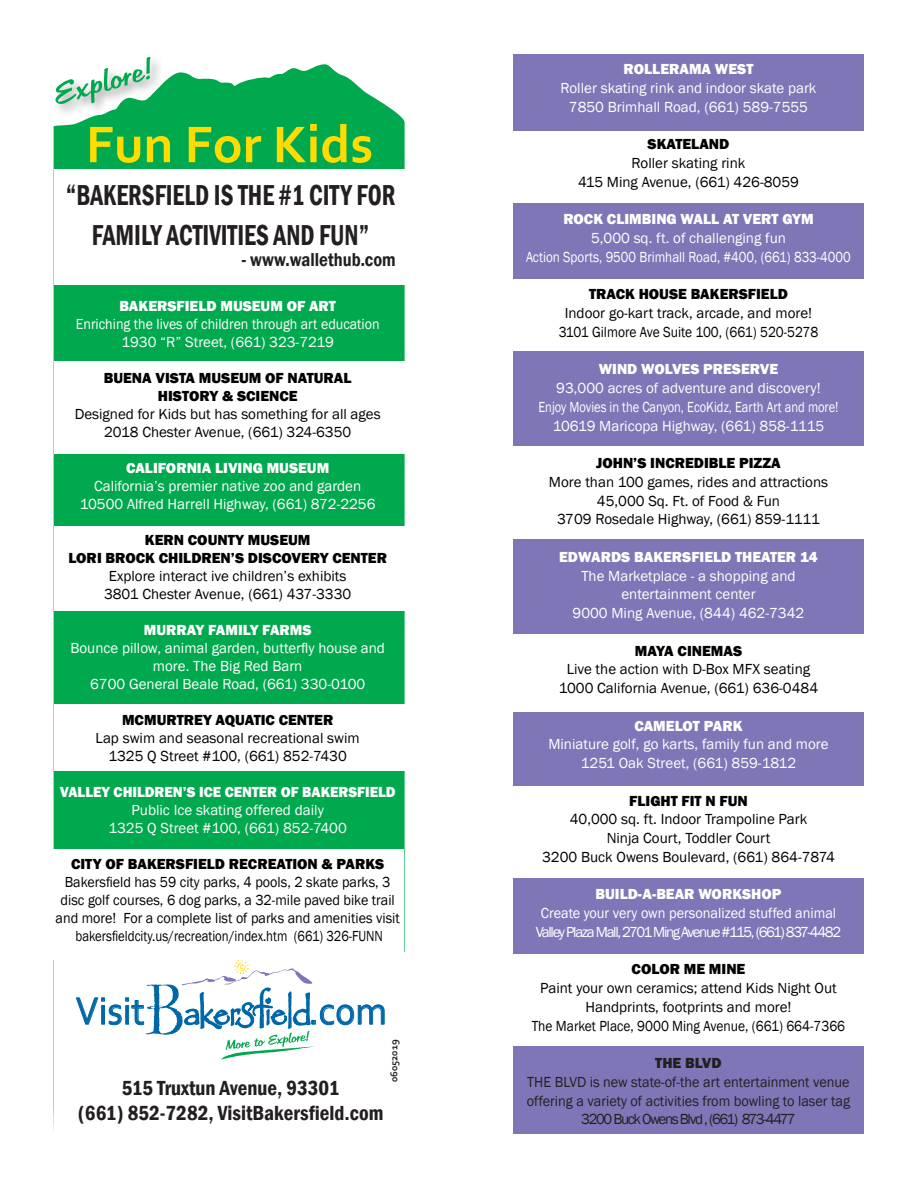
<style>
.page{position:relative;width:918px;height:1188px;background:#fff}
.page>*{position:absolute;margin:0;border:0;box-sizing:border-box;transform-origin:0 0}
.t1{font:700 54px "Corbel";color:#ffdc01}
.t2{font:40.2px "Corbel";color:#0068a9;scale:.94 1}
.t3{font:600 condensed 29.7px "Franklin Gothic";color:#231f20;scale:.84 1}
.t4{font:600 condensed 21px "Franklin Gothic";color:#231f20}
.t5{font:600 19.2px "Franklin Gothic";color:#231f20;scale:.86 1}
.t6{font:15px "Franklin Gothic";color:#000}
.t7{font:15px/18px "Franklin Gothic";color:#fff;text-align:center}
.t8{font:800 15px/18px "Franklin Gothic";color:#000;text-align:center}
.t9{font:800 15px "Franklin Gothic";color:#fff}
.t10{font:15px/18px "Franklin Gothic";color:#000;text-align:center;scale:.94 1}
.t11{font:15px/18.8px "Franklin Gothic";color:#231f20;text-align:center;scale:.95 1}
.t12{font:15px "Franklin Gothic";color:#000;scale:.9 1}
.t13{font:800 15px/18px "Franklin Gothic";color:#fff;text-align:center;scale:.96 1}
.t14{font:15px "Franklin Gothic";color:#000;scale:.85 1}
.t15{font:15px "Franklin Gothic";color:#fff;scale:.87 1}
.t16{font:15px "Franklin Gothic";letter-spacing:-.09em;color:#fff}
.t17{font:15px "Franklin Gothic";color:#fff;scale:.83 1}
.t18{font:15px "Franklin Gothic";color:#fff;scale:.93 1}
.t19{font:15px "Franklin Gothic";color:#fff;scale:.95 1}
.t20{font:15px "Franklin Gothic";letter-spacing:-.09em;color:#231f20}
.t21{font:700 10.5px "Corbel";color:#231f20}
.s1{font-weight:400}
.s2{font-weight:800}
</style>
<div class="page">
<div style="left:54px;top:64px;width:351px;height:888px;background:#00a94e"></div>
<div style="left:54px;top:526px;width:351px;height:84px;background:#fff"></div>
<div style="left:54px;top:361px;width:351px;height:93px;background:#fff"></div>
<svg style="left:76px;top:832px;width:308px;height:228px"></svg>
<div style="left:53px;top:55px;width:110px;height:62px;background:#231f20;opacity:.4"></div>
<svg style="left:55px;top:57px;width:96px;height:47px"></svg>
<div style="left:54px;top:169px;width:351px;height:115px;background:#fff"></div>
<div style="left:54px;top:704px;width:351px;height:67px;background:#fff"></div>
<div style="left:53px;top:849px;width:351px;height:110px;background:#fff"></div>
<div style="left:513px;top:54px;width:351px;height:1080px;background:#7f76b7"></div>
<div style="left:513px;top:131px;width:351px;height:71px;background:#fff"></div>
<div style="left:513px;top:279px;width:351px;height:72px;background:#fff"></div>
<div style="left:513px;top:446px;width:351px;height:93px;background:#fff"></div>
<div style="left:513px;top:634px;width:351px;height:77px;background:#fff"></div>
<div style="left:513px;top:787px;width:351px;height:91px;background:#fff"></div>
<div style="left:513px;top:955px;width:351px;height:91px;background:#fff"></div>
<p class="t1" style="left:86px;top:111px;width:289px">Fun For Kids</p>
<p class="t3" style="left:66px;top:175px;width:394px">“BAKERSFIELD IS THE #1 CITY FOR</p>
<p class="t3" style="left:92px;top:215px;width:332px">FAMILY ACTIVITIES AND FUN”</p>
<p class="t5" style="left:242px;top:248px;width:181px">- www.wallethub.com</p>
<p class="t9" style="left:119px;top:296px;width:218px">BAKERSFIELD MUSEUM OF ART</p>
<p class="t18" style="left:76px;top:315px;width:328px">Enriching the lives of children through art education</p>
<p class="t7" style="left:121px;top:333px;width:214px">1930 “R” Street, (661) 323-7219</p>
<p class="t8" style="left:104px;top:369px;width:249px">BUENA VISTA MUSEUM OF NATURAL<br>HISTORY &amp; SCIENCE</p>
<p class="t6" style="left:75px;top:405px;width:308px">Designed for Kids but has something for all ages</p>
<p class="t6" style="left:104px;top:423px;width:249px">2018 Chester Avenue, (661) 324-6350</p>
<p class="t9" style="left:126px;top:458px;width:205px">CALIFORNIA LIVING MUSEUM</p>
<p class="t7" style="left:94px;top:477px;width:269px">California’s premier native zoo and garden</p>
<p class="t7" style="left:80px;top:495px;width:297px">10500 Alfred Harrell Highway, (661) 872-2256</p>
<p class="t8" style="left:145px;top:531px;width:167px">KERN COUNTY MUSEUM</p>
<p class="t8" style="left:68px;top:549px;width:320px">LORI BROCK CHILDREN’S DISCOVERY CENTER</p>
<p class="t6" style="left:109px;top:567px;width:239px">Explore interact ive children’s exhibits</p>
<p class="t6" style="left:104px;top:585px;width:249px">3801 Chester Avenue, (661) 437-3330</p>
<p class="t9" style="left:144px;top:620px;width:169px">MURRAY FAMILY FARMS</p>
<p class="t7" style="left:70px;top:639px;width:316px">Bounce pillow, animal garden, butterfly house and more. The Big Red Barn</p>
<p class="t7" style="left:90px;top:675px;width:277px">6700 General Beale Road, (661) 330-0100</p>
<p class="t8" style="left:122px;top:711px;width:213px">MCMURTREY AQUATIC CENTER</p>
<p class="t6" style="left:96px;top:729px;width:266px">Lap swim and seasonal recreational swim</p>
<p class="t6" style="left:109px;top:747px;width:240px">1325 Q Street #100, (661) 852-7430</p>
<p class="t13" style="left:60px;top:783px;width:351px">VALLEY CHILDREN’S ICE CENTER OF BAKERSFIELD<br><span class="s1">Public Ice skating offered daily</span></p>
<p class="t7" style="left:109px;top:819px;width:240px">1325 Q Street #100, (661) 852-7400</p>
<p class="t8" style="left:71px;top:855px;width:315px">CITY OF BAKERSFIELD RECREATION &amp; PARKS</p>
<p class="t10" style="left:56px;top:873px;width:368px">Bakersfield has 59 city parks, 4 pools, 2 skate parks, 3 disc golf courses, 6 dog parks, a 32-mile paved bike trail and more! For a complete list of parks and amenities visit</p>
<p class="t14" style="left:76px;top:927px;width:363px">bakersfieldcity.us/recreation/index.htm (661) 326-FUNN</p>
<h2 class="t2" style="left:76px;top:986px;width:75px">Visit</h2>
<h2 class="t2" style="left:309px;top:986px;width:85px">.com</h2>
<p class="t21" style="left:388px;top:1082px;width:45px;rotate:-90deg">06052019</p>
<p class="t4" style="left:122px;top:1074px;width:219px">515 Truxtun Avenue, 93301</p>
<p class="t4" style="left:78px;top:1099px;width:307px">(661) 852-7282, VisitBakersfield.com</p>
<p class="t9" style="left:624px;top:60px;width:131px">ROLLERAMA WEST</p>
<p class="t7" style="left:561px;top:79px;width:257px">Roller skating rink and indoor skate park</p>
<p class="t7" style="left:569px;top:98px;width:241px">7850 Brimhall Road, (661) 589-7555</p>
<p class="t8" style="left:648px;top:135px;width:83px">SKATELAND</p>
<p class="t6" style="left:632px;top:154px;width:115px">Roller skating rink</p>
<p class="t6" style="left:578px;top:173px;width:222px">415 Ming Avenue, (661) 426-8059</p>
<p class="t9" style="left:563px;top:210px;width:252px">ROCK CLIMBING WALL AT VERT GYM</p>
<p class="t7" style="left:591px;top:229px;width:196px">5,000 sq. ft. of challenging fun</p>
<p class="t15" style="left:526px;top:248px;width:375px">Action Sports, 9500 Brimhall Road, #400, (661) 833-4000</p>
<p class="t8" style="left:589px;top:285px;width:200px">TRACK HOUSE BAKERSFIELD</p>
<p class="t6" style="left:565px;top:304px;width:249px">Indoor go-kart track, arcade, and more!</p>
<p class="t12" style="left:559px;top:323px;width:290px">3101 Gilmore Ave Suite 100, (661) 520-5278</p>
<p class="t9" style="left:599px;top:360px;width:181px">WIND WOLVES PRESERVE</p>
<p class="t7" style="left:556px;top:379px;width:266px">93,000 acres of adventure and discovery!</p>
<p class="t17" style="left:538px;top:398px;width:363px">Enjoy Movies in the Canyon, EcoKidz, Earth Art and more!</p>
<p class="t7" style="left:553px;top:417px;width:273px">10619 Maricopa Highway, (661) 858-1115</p>
<p class="t8" style="left:596px;top:454px;width:186px">JOHN’S INCREDIBLE PIZZA</p>
<p class="t6" style="left:549px;top:473px;width:281px">More than 100 games, rides and attractions</p>
<p class="t6" style="left:597px;top:491px;width:185px">45,000 Sq. Ft. of Food &amp; Fun</p>
<p class="t6" style="left:557px;top:510px;width:264px">3709 Rosedale Highway, (661) 859-1111</p>
<p class="t9" style="left:559px;top:547px;width:260px">EDWARDS BAKERSFIELD THEATER 14</p>
<p class="t7" style="left:581px;top:567px;width:216px;line-height:18.8px">The Marketplace - a shopping and entertainment center</p>
<p class="t7" style="left:573px;top:604px;width:233px">9000 Ming Avenue, (844) 462-7342</p>
<p class="t8" style="left:635px;top:642px;width:109px">MAYA CINEMAS</p>
<p class="t6" style="left:567px;top:660px;width:245px">Live the action with D-Box MFX seating</p>
<p class="t6" style="left:559px;top:679px;width:261px">1000 California Avenue, (661) 636-0484</p>
<p class="t9" style="left:634px;top:716px;width:110px">CAMELOT PARK</p>
<p class="t7" style="left:548px;top:736px;width:282px">Miniature golf, go karts, family fun and more</p>
<p class="t7" style="left:581px;top:754px;width:217px">1251 Oak Street, (661) 859-1812</p>
<p class="t8" style="left:629px;top:792px;width:120px">FLIGHT FIT N FUN</p>
<p class="t6" style="left:570px;top:810px;width:239px">40,000 sq. ft. Indoor Trampoline Park</p>
<p class="t6" style="left:607px;top:829px;width:165px">Ninja Court, Toddler Court</p>
<p class="t6" style="left:542px;top:848px;width:294px">3200 Buck Owens Boulevard, (661) 864-7874</p>
<p class="t9" style="left:595px;top:885px;width:188px">BUILD-A-BEAR WORKSHOP</p>
<p class="t19" style="left:541px;top:904px;width:313px">Create your very own personalized stuffed animal</p>
<p class="t16" style="left:536px;top:923px;width:307px">Valley Plaza Mall, 2701 Ming Avenue #115, (661) 837-4482</p>
<p class="t8" style="left:632px;top:960px;width:115px">COLOR ME MINE</p>
<p class="t6" style="left:540px;top:979px;width:298px">Paint your own ceramics; attend Kids Night Out</p>
<p class="t6" style="left:585px;top:998px;width:208px">Handprints, footprints and more!</p>
<p class="t12" style="left:532px;top:1016px;width:350px">The Market Place, 9000 Ming Avenue, (661) 664-7366</p>
<p class="t11" style="left:527px;top:1054px;width:342px"><span class="s2">THE BLVD<br></span>THE BLVD is new state-of-the art entertainment venue offering a variety of activities from bowling to laser tag</p>
<p class="t20" style="left:581px;top:1110px;width:216px">3200 Buck Owens Blvd , (661) 873-4477</p>
</div>
